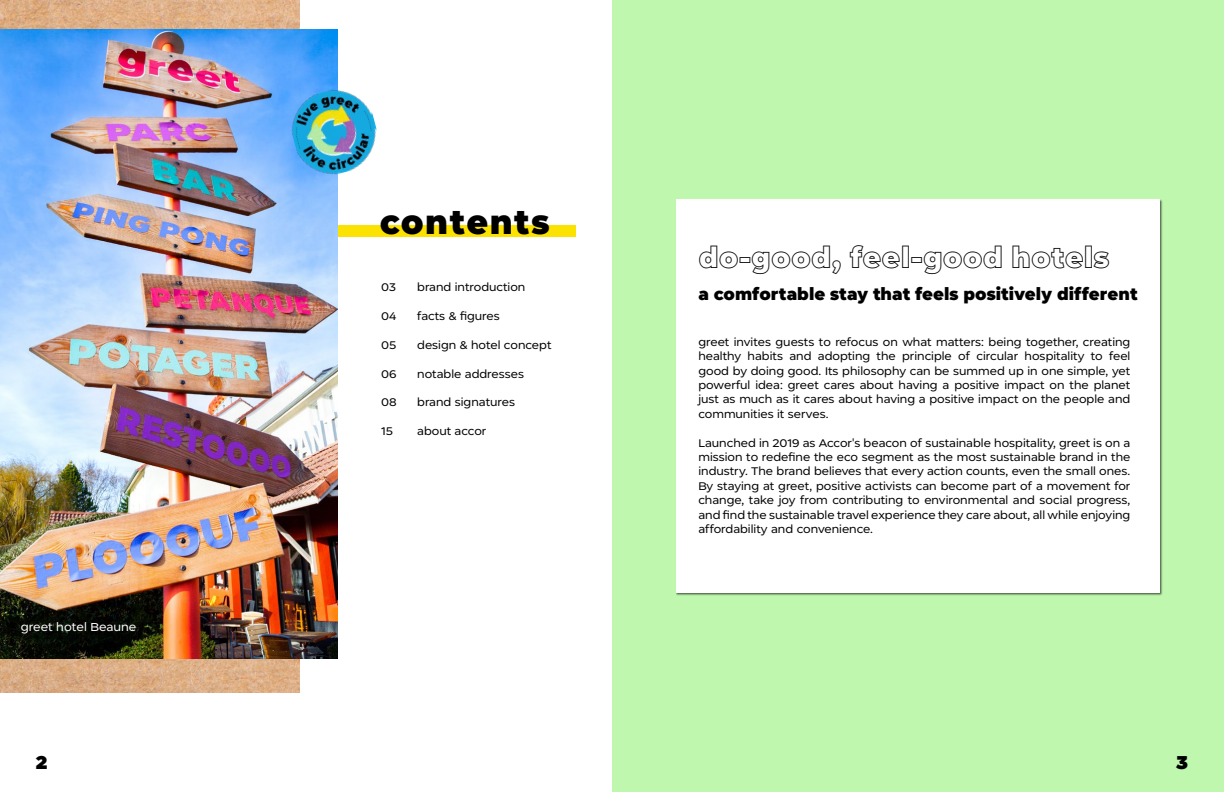
<style>
.page{position:relative;width:1224px;height:792px;background:#fff}
.page>*{position:absolute;margin:0;border:0;box-sizing:border-box;transform-origin:0 0}
.t1{font:900 36px "Greet";letter-spacing:.04em;color:#000}
.t2{font:30px "Greet Black Outline";color:#000}
.t3{font:900 20px "Greet";color:#000}
.t4{font:900 18px "Greet";color:#000}
.t5{font:12.4px "Greet";color:#fff}
.t6{font:12px/14.4px "Greet";color:#000;text-align:justify}
</style>
<div class="page">
<div style="left:270px;top:225px;width:306px;height:12px;background:#fce200"></div>
<img style="left:0;top:0;width:300px;height:692px">
<img style="left:0;top:30px;width:337px;height:629px">
<div style="left:612px;top:0;width:612px;height:792px;background:#bef7ad"></div>
<div style="left:676px;top:199px;width:484px;height:394px;background:#fff"></div>
<img style="left:284px;top:81px;width:93px;height:102px">
<p class="t5" style="left:21px;top:620px;width:117px">greet hotel Beaune</p>
<h1 class="t1" style="left:380px;top:202px;width:172px">contents</h1>
<p class="t6" style="left:381px;top:280px;width:16px">03</p>
<p class="t6" style="left:417px;top:280px;width:110px">brand introduction</p>
<p class="t6" style="left:381px;top:309px;width:17px">04</p>
<p class="t6" style="left:417px;top:309px;width:84px">facts &amp; figures</p>
<p class="t6" style="left:381px;top:338px;width:17px">05</p>
<p class="t6" style="left:417px;top:338px;width:136px">design &amp; hotel concept</p>
<p class="t6" style="left:381px;top:366px;width:17px">06</p>
<p class="t6" style="left:417px;top:366px;width:108px">notable addresses</p>
<p class="t6" style="left:381px;top:395px;width:17px">08</p>
<p class="t6" style="left:417px;top:395px;width:99px">brand signatures</p>
<p class="t6" style="left:381px;top:424px;width:13px">15</p>
<p class="t6" style="left:417px;top:424px;width:71px">about accor</p>
<h2 class="t2" style="left:698px;top:238px;width:413px">do-good, feel-good hotels</h2>
<h3 class="t4" style="left:698px;top:284px;width:441px">a comfortable stay that feels positively different</h3>
<p class="t6" style="left:698px;top:335px;width:434px">greet invites guests to refocus on what matters: being together, creating healthy habits and adopting the principle of circular hospitality to feel good by doing good. Its philosophy can be summed up in one simple, yet powerful idea: greet cares about having a positive impact on the planet just as much as it cares about having a positive impact on the people and communities it serves.</p>
<p class="t6" style="left:698px;top:435px;width:434px">Launched in 2019 as Accor's beacon of sustainable hospitality, greet is on a mission to redefine the eco segment as the most sustainable brand in the industry. The brand believes that every action counts, even the small ones.<br>By staying at greet, positive activists can become part of a movement for change, take joy from contributing to environmental and social progress, and find the sustainable travel experience they care about, all while enjoying affordability and convenience.</p>
<h3 class="t3" style="left:36px;top:751px;width:13px">2</h3>
<h3 class="t3" style="left:1176px;top:751px;width:13px">3</h3>
</div>
